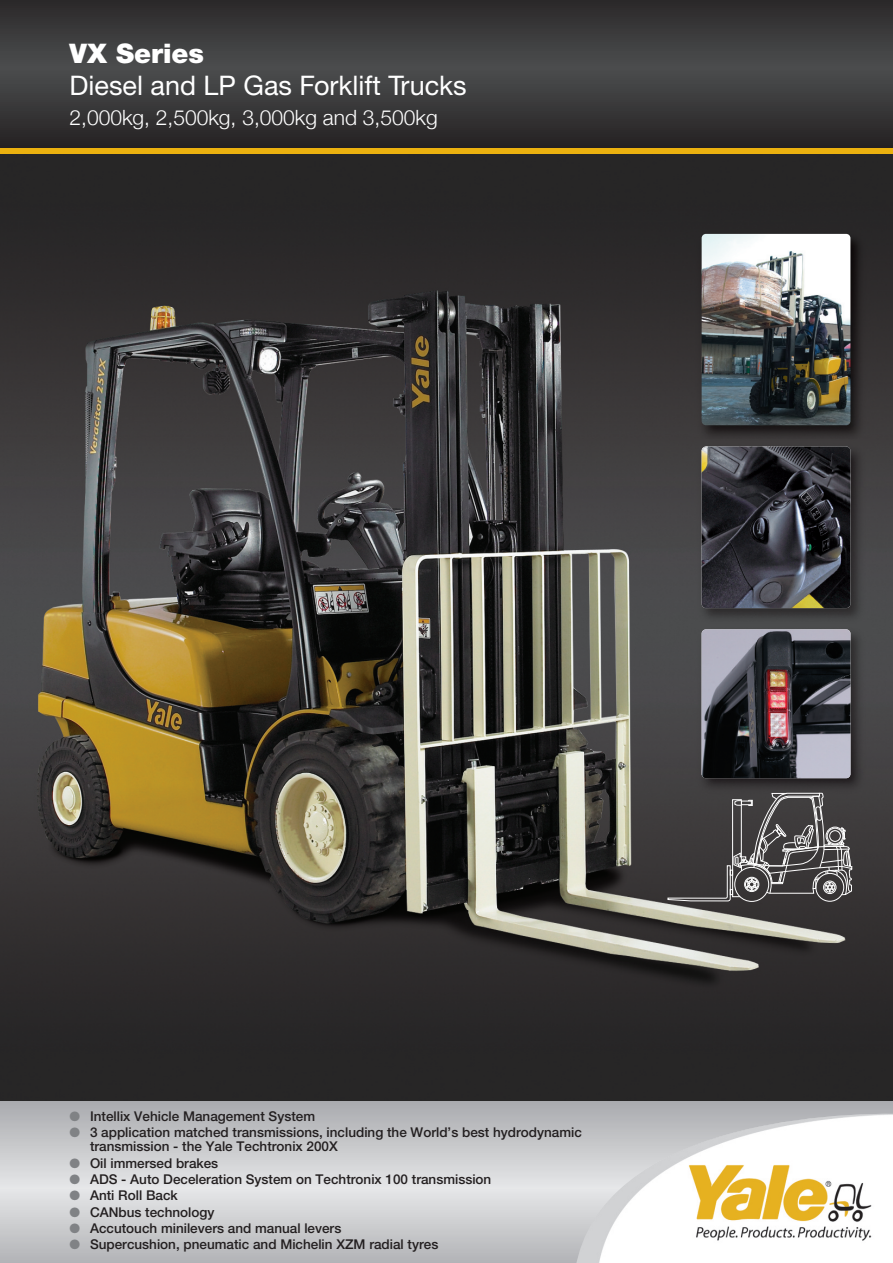
<style>
.page{position:relative;width:893px;height:1263px;background:#fff}
.page>*{position:absolute;margin:0;border:0;box-sizing:border-box;transform-origin:0 0}
.t1{font:27px "Helvetica Neue CE";color:#fff}
.t2{font:900 27px "Helvetica Neue CE";color:#fff}
.t3{font:300 21px "Helvetica Neue";color:#fff}
.t4{font:500 13.5px/14.2px "Helvetica Neue CE";color:#231f20}
.s1{color:#808285}
</style>
<div class="page">
<img style="left:0;top:154px;width:893px;height:947px">
<svg style="left:0;top:1101px;width:893px;height:162px;background:#c8c9cb"></svg>
<svg style="left:0;top:0;width:893px;height:149px;background:#3a3939"></svg>
<img style="left:695px;top:227px;width:175px;height:571px">
<img style="left:702px;top:234px;width:148px;height:191px;border-radius:4px">
<img style="left:702px;top:446px;width:148px;height:162px;border-radius:4px">
<img style="left:702px;top:629px;width:148px;height:149px;border-radius:4px">
<div style="left:0;top:149px;width:893px;height:5px;background:#ebb10f"></div>
<svg style="left:668px;top:793px;width:184px;height:108px;background:#585657"></svg>
<img style="left:576px;top:1113px;width:317px;height:150px">
<h1 class="t2" style="left:70px;top:44px;width:136px">VX Series</h1>
<h1 class="t1" style="left:70px;top:76px;width:399px">Diesel and LP Gas Forklift Trucks</h1>
<h2 class="t3" style="left:70px;top:105px;width:370px">2,000kg, 2,500kg, 3,000kg and 3,500kg</h2>
<p class="t4" style="left:70px;top:1110px;width:247px"><span class="s1">●</span> Intellix Vehicle Management System</p>
<p class="t4" style="left:90px;top:1126px;width:493px;text-indent:-21px"><span class="s1">●</span> 3 application matched transmissions, including the World’s best hydrodynamic transmission - the Yale Techtronix 200X</p>
<p class="t4" style="left:70px;top:1157px;width:150px"><span class="s1">●</span> Oil immersed brakes</p>
<p class="t4" style="left:70px;top:1173px;width:423px"><span class="s1">●</span> ADS - Auto Deceleration System on Techtronix 100 transmission</p>
<p class="t4" style="left:70px;top:1189px;width:110px"><span class="s1">●</span> Anti Roll Back</p>
<p class="t4" style="left:70px;top:1206px;width:147px"><span class="s1">●</span> CANbus technology</p>
<p class="t4" style="left:70px;top:1222px;width:273px"><span class="s1">●</span> Accutouch minilevers and manual levers</p>
<p class="t4" style="left:70px;top:1239px;width:370px"><span class="s1">●</span> Supercushion, pneumatic and Michelin XZM radial tyres</p>
</div>
